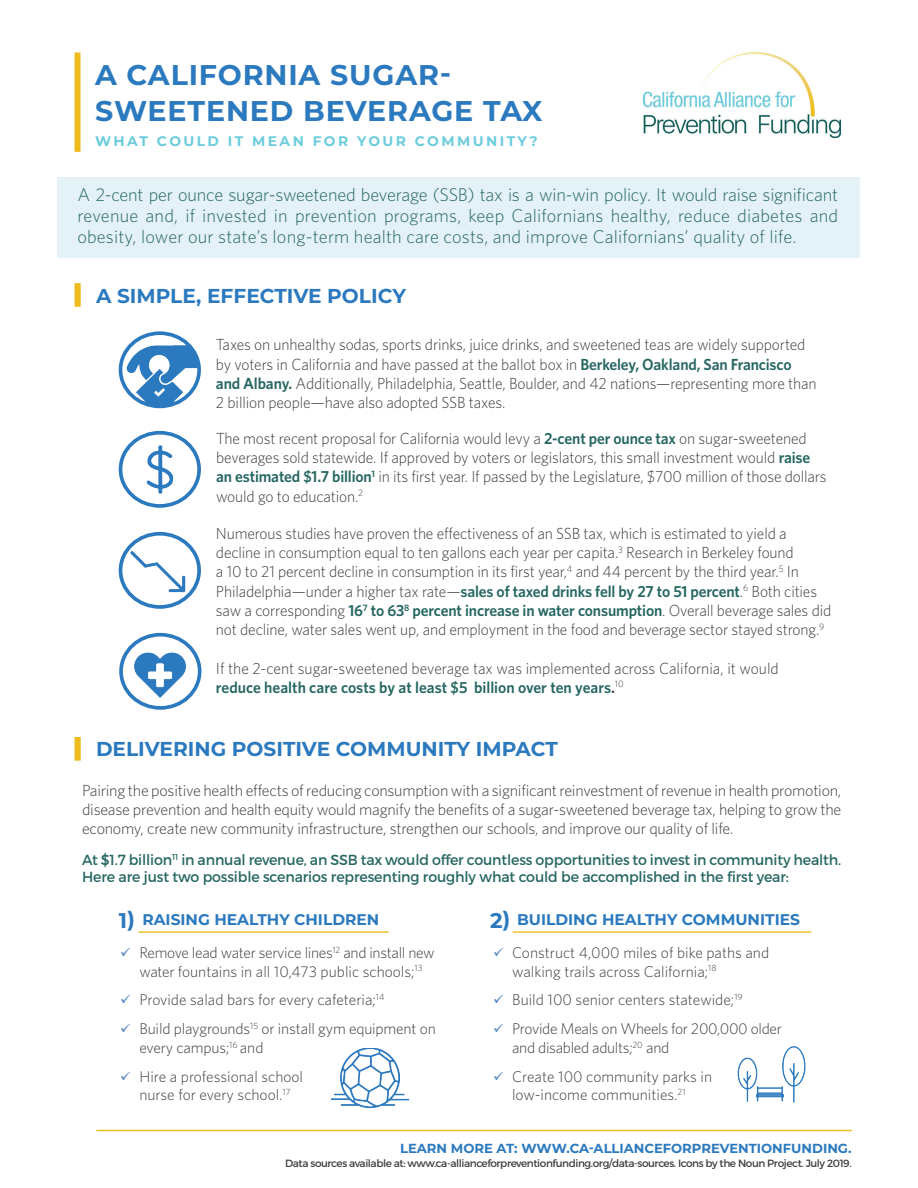
<style>
.page{position:relative;width:918px;height:1188px;background:#fff}
.page>*{position:absolute;margin:0;border:0;box-sizing:border-box;transform-origin:0 0}
.t1{font:700 28.5px/36px "Montserrat";letter-spacing:.03em;color:#2b79be}
.t2{font:700 21.3px "Montserrat";color:#2b79be}
.t3{font:700 20.1px "Montserrat";color:#2b79be}
.t4{font:300 18.3px/21px "Whitney";letter-spacing:.01em;color:#266762;text-align:justify}
.t5{font:300 16.05px/19.4px "Whitney";letter-spacing:-.01em;color:#3e3e3f}
.t6{font:300 15.6px/28.8px "Whitney";color:#3e3e3f}
.t7{font:300 15.6px/18.6px "Whitney";letter-spacing:-.02em;color:#3e3e3f}
.t8{font:700 15.45px "Montserrat";color:#2b79be}
.t9{font:14.7px/17.5px "Montserrat";letter-spacing:-.01em;color:#266762}
.t10{font:700 13.8px "Montserrat";letter-spacing:.175em;color:#6cccdc}
.t11{font:700 13.2px "Montserrat";color:#2b79be}
.t12{font:10.5px "Montserrat";letter-spacing:-.04em;color:#3e3e3f}
.s1{font-weight:600;color:#266762}
.s2{font-weight:600}
</style>
<div class="page">
<div style="left:58px;top:177px;width:802px;height:81px;background:#e4f2f8"></div>
<img style="left:643px;top:52px;width:199px;height:87px">
<div style="left:75px;top:52px;width:6px;height:100px;background:#edbc1c"></div>
<div style="left:75px;top:283px;width:6px;height:24px;background:#edbc1c"></div>
<div style="left:75px;top:737px;width:6px;height:24px;background:#edbc1c"></div>
<hr style="left:96px;top:1130px;width:756px;height:1px;background:#edbc1c">
<hr style="left:139px;top:931px;width:250px;height:2px;background:#edbc1c">
<hr style="left:513px;top:931px;width:298px;height:2px;background:#edbc1c">
<img style="left:121px;top:335px;width:78px;height:71px">
<div style="left:119px;top:331px;width:82px;height:77px;border:4px solid #2b79be;border-radius:50%"></div>
<img style="left:121px;top:433px;width:78px;height:72px">
<div style="left:119px;top:431px;width:82px;height:77px;border:4px solid #2b79be;border-radius:50%"></div>
<img style="left:121px;top:534px;width:78px;height:72px">
<div style="left:119px;top:532px;width:82px;height:77px;border:4px solid #2b79be;border-radius:50%"></div>
<div style="left:119px;top:633px;width:82px;height:77px;border:4px solid #2b79be;border-radius:50%"></div>
<img style="left:128px;top:649px;width:65px;height:51px">
<img style="left:332px;top:1048px;width:78px;height:61px">
<img style="left:737px;top:1046px;width:69px;height:57px">
<h1 class="t1" style="left:95px;top:55px;width:449px">A CALIFORNIA SUGAR-<br>SWEETENED BEVERAGE TAX</h1>
<p class="t10" style="left:95px;top:131px;width:444px">WHAT COULD IT MEAN FOR YOUR COMMUNITY?</p>
<p class="t4" style="left:78px;top:184px;width:762px">A 2-cent per ounce sugar-sweetened beverage (SSB) tax is a win-win policy. It would raise significant revenue and, if invested in prevention programs, keep Californians healthy, reduce diabetes and obesity, lower our state’s long-term health care costs, and improve Californians’ quality of life.</p>
<p class="t3" style="left:96px;top:281px;width:311px">A SIMPLE, EFFECTIVE POLICY</p>
<p class="t5" style="left:216px;top:335px;width:602px">Taxes on unhealthy sodas, sports drinks, juice drinks, and sweetened teas are widely supported by voters in California and have passed at the ballot box in <span class="s1">Berkeley, Oakland, San Francisco and Albany.</span> Additionally, Philadelphia, Seattle, Boulder, and 42 nations—representing more than 2 billion people—have also adopted SSB taxes.</p>
<p class="t5" style="left:216px;top:428px;width:612px">The most recent proposal for California would levy a <span class="s1">2-cent per ounce tax</span> on sugar-sweetened beverages sold statewide. If approved by voters or legislators, this small investment would <span class="s1">raise an estimated $1.7 billion</span><sup>1</sup> in its first year. If passed by the Legislature, $700 million of those dollars would go to education.<sup>2</sup></p>
<p class="t5" style="left:216px;top:523px;width:617px">Numerous studies have proven the effectiveness of an SSB tax, which is estimated to yield a decline in consumption equal to ten gallons each year per capita.<sup>3</sup> Research in Berkeley found<br>a 10 to 21 percent decline in consumption in its first year,<sup>4</sup> and 44 percent by the third year.<sup>5</sup> In Philadelphia—under a higher tax rate—<span class="s1">sales of taxed drinks fell by 27 to 51 percent</span>.<sup>6</sup> Both cities saw a corresponding <span class="s1">16</span><sup>7</sup> <span class="s1">to 63</span><sup>8</sup> <span class="s1">percent increase in water consumption</span>. Overall beverage sales did not decline, water sales went up, and employment in the food and beverage sector stayed strong.<sup>9</sup></p>
<p class="t5" style="left:216px;top:658px;width:564px">If the 2-cent sugar-sweetened beverage tax was implemented across California, it would <span class="s1">reduce health care costs by at least $5 billion over ten years</span><span class="s2">.</span><sup>10</sup></p>
<p class="t3" style="left:96px;top:735px;width:463px">DELIVERING POSITIVE COMMUNITY IMPACT</p>
<p class="t5" style="left:82px;top:780px;width:761px;text-align:justify">Pairing the positive health effects of reducing consumption with a significant reinvestment of revenue in health promotion, disease prevention and health equity would magnify the benefits of a sugar-sweetened beverage tax, helping to grow the economy, create new community infrastructure, strengthen our schools, and improve our quality of life.</p>
<p class="t9" style="left:82px;top:851px;width:761px">At $1.7 billion<sup>11</sup> in annual revenue, an SSB tax would offer countless opportunities to invest in community health.<br>Here are just two possible scenarios representing roughly what could be accomplished in the first year:</p>
<h2 class="t2" style="left:119px;top:905px;width:18px">1)</h2>
<h2 class="t2" style="left:490px;top:905px;width:22px">2)</h2>
<p class="t8" style="left:142px;top:908px;width:238px">RAISING HEALTHY CHILDREN</p>
<p class="t8" style="left:517px;top:908px;width:284px">BUILDING HEALTHY COMMUNITIES</p>
<p class="t6" style="left:512px;top:943px;width:259px;line-height:18.6px">Construct 4,000 miles of bike paths and walking trails across California;<sup>18</sup></p>
<p class="t7" style="left:512px;top:985px;width:271px;line-height:28.8px">Build 100 senior centers statewide;<sup>19<br></sup>Provide Meals on Wheels for 200,000 older</p>
<p class="t6" style="left:512px;top:1033px;width:201px">and disabled adults;<sup>20</sup> and<br>Create 100 community parks in</p>
<p class="t6" style="left:512px;top:1080px;width:175px">low-income communities.<sup>21</sup></p>
<p class="t7" style="left:139px;top:943px;width:297px">Remove lead water service lines<sup>12</sup> and install new water fountains in all 10,473 public schools;<sup>13</sup></p>
<p class="t6" style="left:139px;top:985px;width:298px">Provide salad bars for every cafeteria;<sup>14<br></sup>Build playgrounds<sup>15</sup> or install gym equipment on</p>
<p class="t6" style="left:139px;top:1033px;width:165px">every campus;<sup>16</sup> and<br>Hire a professional school</p>
<p class="t6" style="left:139px;top:1080px;width:153px">nurse for every school.<sup>17</sup></p>
<p class="t11" style="left:400px;top:1139px;width:453px">LEARN MORE AT: WWW.CA-ALLIANCEFORPREVENTIONFUNDING.</p>
<p class="t12" style="left:285px;top:1157px;width:568px">Data sources available at: www.ca-allianceforpreventionfunding.org/data-sources. Icons by the Noun Project. July 2019.</p>
</div>
